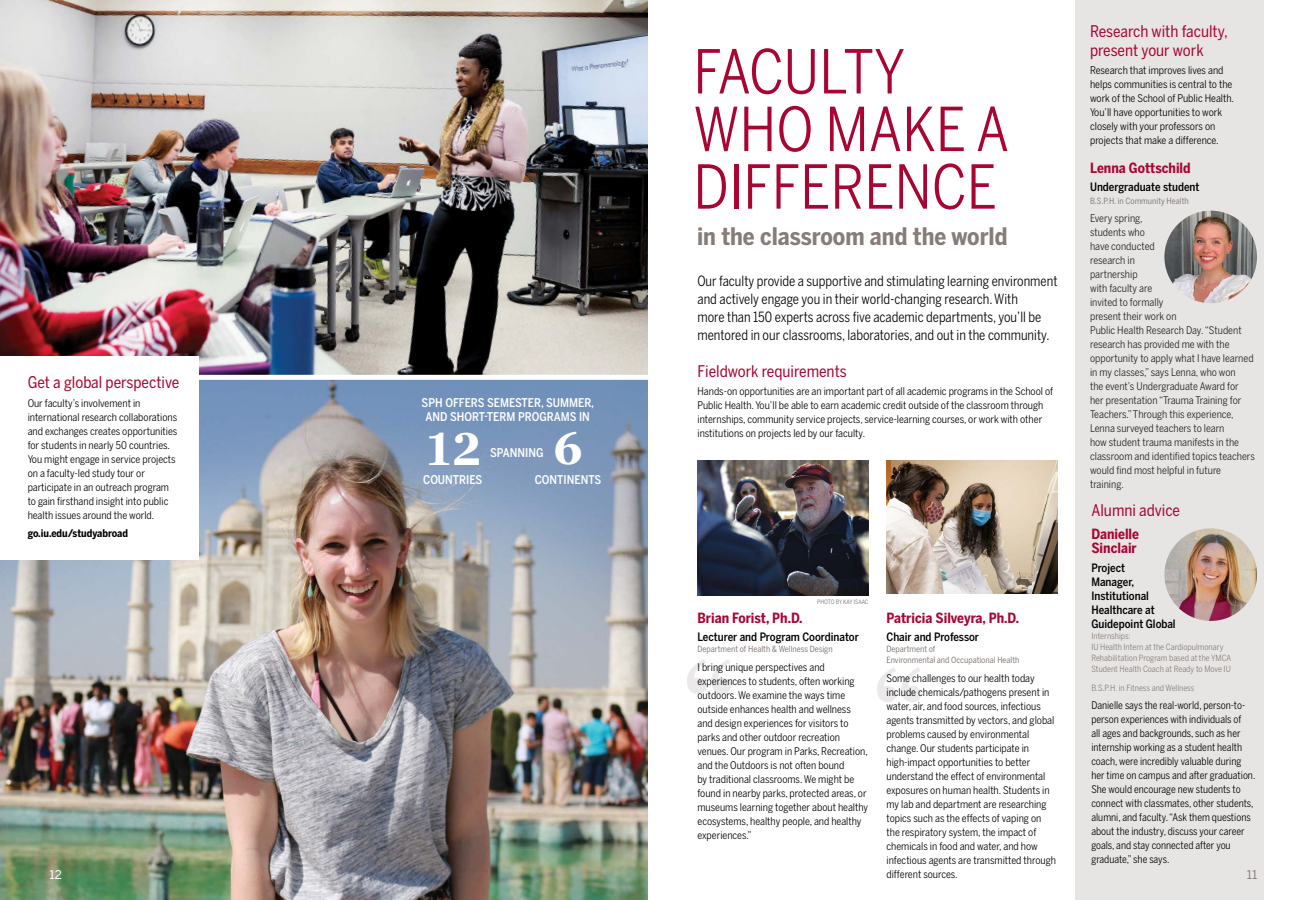
<style>
.page{position:relative;width:1296px;height:900px;background:#fff}
.page>*{position:absolute;margin:0;border:0;box-sizing:border-box;transform-origin:0 0}
.t1{font:60px/57.6px "Benton Sans Cond";color:#a90533}
.t2{font:700 46px "Georgia Pro";color:#fff}
.t3{font:700 24px "Benton Sans Cond";color:#867d78}
.t4{font:16px/19.2px "Benton Sans Cond";color:#a90533}
.t5{font:14px/18px "Benton Sans Cond";color:#000;scale:.95 1}
.t6{font:700 14px/14px "Benton Sans Cond";color:#a90533}
.t7{font:500 12px/14px "Benton Sans Cond";color:#fff;text-align:center}
.t8{font:12px "Benton Sans";color:#867d78}
.t9{font:12px "Benton Sans";color:#fff}
.t10{font:500 11.5px/14px "Benton Sans Cond";color:#000}
.t11{font:10.5px/14px "Benton Sans Cond";color:#000}
.t12{font:10.5px/14px "Benton Sans Cond";color:#222223}
.t13{font:700 10.5px "Benton Sans Cond";color:#000}
.t14{font:8.5px/11px "Benton Sans Cond";color:#867d78}
.t15{font:8.5px/11px "Benton Sans Cond";color:#867d78}
.t16{font:6px "Benton Sans Cond";letter-spacing:-.015em;color:#808285}
</style>
<div class="page">
<svg style="left:687px;top:659px;width:44px;height:35px"></svg>
<svg style="left:877px;top:668px;width:44px;height:34px"></svg>
<div style="left:1076px;top:0;width:188px;height:900px;background:#e7e5e4"></div>
<img style="left:698px;top:461px;width:170px;height:135px">
<img style="left:886px;top:461px;width:172px;height:132px">
<img style="left:1164px;top:528px;width:93px;height:93px;border-radius:46px">
<img style="left:1164px;top:211px;width:93px;height:92px;border-radius:46px">
<img style="left:0;top:0;width:648px;height:375px">
<img style="left:0;top:380px;width:648px;height:520px">
<div style="left:0;top:356px;width:199px;height:203px;background:#fff"></div>
<h3 class="t4" style="left:28px;top:373px;width:153px">Get a global perspective</h3>
<p class="t11" style="left:28px;top:396px;width:151px">Our faculty’s involvement in international research collaborations and exchanges creates opportunities for students in nearly 50 countries.<br>You might engage in service projects on a faculty-led study tour or participate in an outreach program to gain firsthand insight into public health issues around the world.</p>
<p class="t13" style="left:28px;top:527px;width:102px">go.iu.edu/studyabroad</p>
<p class="t9" style="left:50px;top:868px;width:14px">12</p>
<p class="t7" style="left:422px;top:396px;width:174px">SPH OFFERS SEMESTER, SUMMER,<br>AND SHORT-TERM PROGRAMS IN</p>
<h2 class="t2" style="left:424px;top:423px;width:60px">12</h2>
<h2 class="t2" style="left:553px;top:422px;width:31px">6</h2>
<p class="t7" style="left:490px;top:445px;width:55px">SPANNING</p>
<p class="t7" style="left:423px;top:472px;width:61px">COUNTRIES</p>
<p class="t7" style="left:535px;top:472px;width:68px">CONTINENTS</p>
<h1 class="t1" style="left:693px;top:42px;width:317px">FACULTY<br>WHO MAKE A<br>DIFFERENCE</h1>
<h3 class="t3" style="left:697px;top:221px;width:312px">in the classroom and the world</h3>
<p class="t5" style="left:698px;top:272px;width:380px">Our faculty provide a supportive and stimulating learning environment and actively engage you in their world-changing research. With<br>more than 150 experts across five academic departments, you’ll be mentored in our classrooms, laboratories, and out in the community.</p>
<h3 class="t4" style="left:698px;top:361px;width:151px">Fieldwork requirements</h3>
<p class="t11" style="left:698px;top:384px;width:357px">Hands-on opportunities are an important part of all academic programs in the School of Public Health. You’ll be able to earn academic credit outside of the classroom through internships, community service projects, service-learning courses, or work with other institutions on projects led by our faculty.</p>
<p class="t16" style="left:817px;top:598px;width:53px">PHOTO BY KAY ISAAC</p>
<h3 class="t6" style="left:698px;top:611px;width:107px">Brian Forist, Ph.D.</h3>
<p class="t10" style="left:698px;top:630px;width:163px">Lecturer and Program Coordinator</p>
<p class="t15" style="left:698px;top:644px;width:137px">Department of Health &amp; Wellness Design</p>
<p class="t11" style="left:698px;top:660px;width:172px">I bring unique perspectives and experiences to students, often working outdoors. We examine the ways time outside enhances health and wellness and design experiences for visitors to parks and other outdoor recreation venues. Our program in Parks, Recreation, and the Outdoors is not often bound<br>by traditional classrooms. We might be found in nearby parks, protected areas, or museums learning together about healthy ecosystems, healthy people, and healthy experiences.”</p>
<h3 class="t6" style="left:886px;top:611px;width:134px">Patricia Silveyra, Ph.D.</h3>
<p class="t10" style="left:886px;top:630px;width:94px">Chair and Professor</p>
<p class="t15" style="left:886px;top:644px;width:134px">Department of<br>Environmental and Occupational Health</p>
<p class="t11" style="left:886px;top:671px;width:171px">Some challenges to our health today include chemicals/pathogens present in water, air, and food sources, infectious agents transmitted by vectors, and global problems caused by environmental change. Our students participate in high-impact opportunities to better understand the effect of environmental exposures on human health. Students in my lab and department are researching topics such as the effects of vaping on the respiratory system, the impact of chemicals in food and water, and how infectious agents are transmitted through different sources.</p>
<h3 class="t4" style="left:1090px;top:21px;width:139px">Research with faculty, present your work</h3>
<p class="t11" style="left:1090px;top:63px;width:146px">Research that improves lives and helps communities is central to the work of the School of Public Health.<br>You’ll have opportunities to work closely with your professors on projects that make a difference.</p>
<h3 class="t6" style="left:1090px;top:161px;width:102px">Lenna Gottschild</h3>
<p class="t10" style="left:1090px;top:180px;width:111px">Undergraduate student</p>
<p class="t15" style="left:1090px;top:195px;width:100px">B.S.P.H. in Community Health</p>
<p class="t12" style="left:1090px;top:211px;width:166px">Every spring,<br>students who<br>have conducted<br>research in<br>partnership<br>with faculty are<br>invited to formally<br>present their work on<br>Public Health Research Day. “Student research has provided me with the opportunity to apply what I have learned in my classes,” says Lenna, who won<br>the event’s Undergraduate Award for her presentation “Trauma Training for<br>Teachers.” Through this experience,<br>Lenna surveyed teachers to learn<br>how student trauma manifests in the classroom and identified topics teachers would find most helpful in future training.</p>
<h3 class="t4" style="left:1091px;top:501px;width:90px">Alumni advice</h3>
<h3 class="t6" style="left:1091px;top:527px;width:49px">Danielle<br>Sinclair</h3>
<p class="t10" style="left:1091px;top:561px;width:86px">Project<br>Manager,<br>Institutional<br>Healthcare at<br>Guidepoint Global</p>
<p class="t14" style="left:1091px;top:630px;width:141px">Internships:<br>IU Health Intern at the Cardiopulmonary Rehabilitation Program based at the YMCA Student Health Coach at Ready to Move IU</p>
<p class="t14" style="left:1091px;top:682px;width:105px">B.S.P.H. in Fitness and Wellness</p>
<p class="t11" style="left:1091px;top:698px;width:165px">Danielle says the real-world, person-to&shy;person experiences with individuals of<br>all ages and backgrounds, such as her internship working as a student health coach, were incredibly valuable during her time on campus and after graduation.<br>She would encourage new students to connect with classmates, other students, alumni, and faculty. “Ask them questions about the industry, discuss your career goals, and stay connected after you graduate,” she says.</p>
<p class="t8" style="left:1234px;top:868px;width:25px">1311</p>
</div>
